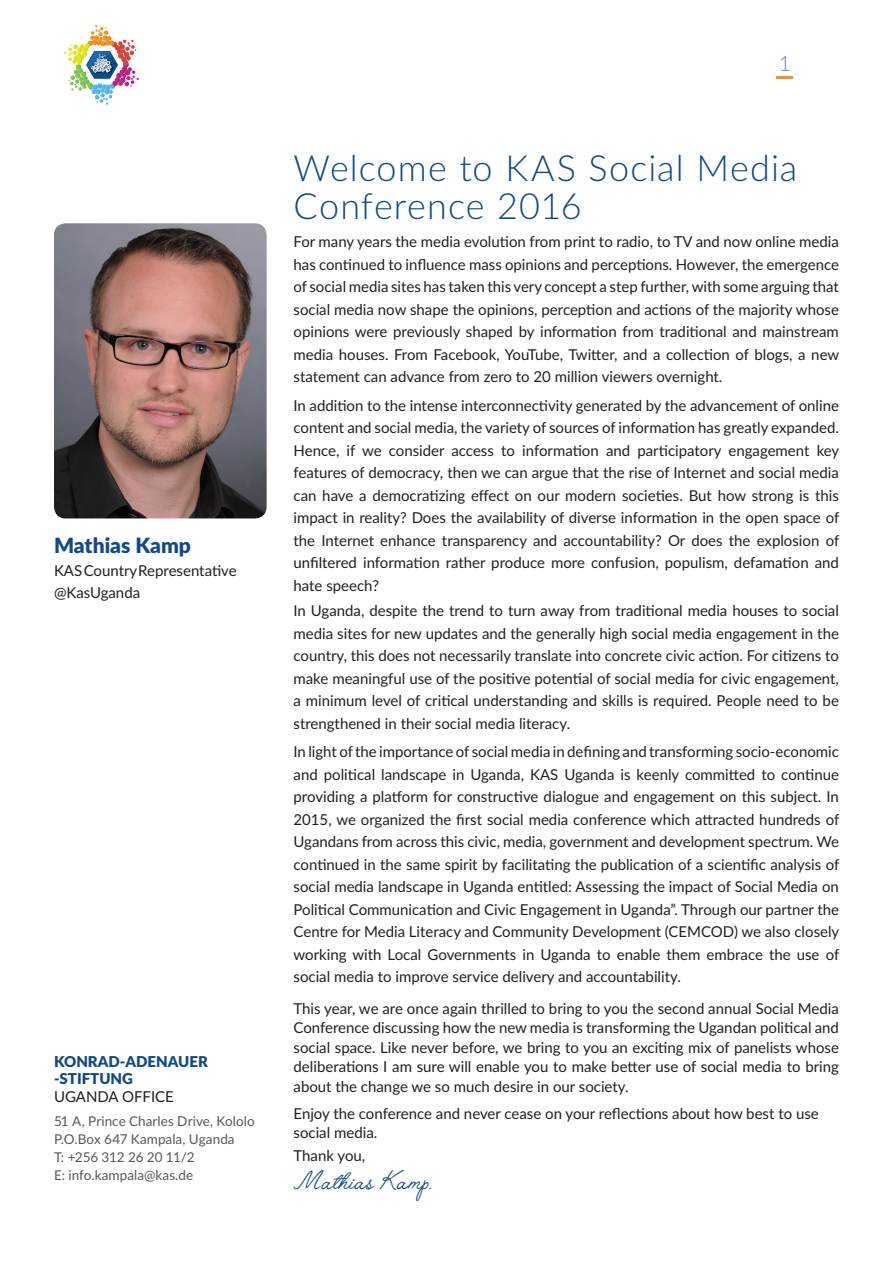
<style>
.page{position:relative;width:893px;height:1263px;background:#fff}
.page>*{position:absolute;margin:0;border:0;box-sizing:border-box;transform-origin:0 0}
.t1{font:300 36px/37.2px "Lato";letter-spacing:.03em;color:#0c4b87}
.t2{font:31.5px "Angelface";color:#114b85}
.t3{font:900 21px "Lato";color:#114b85}
.t4{font:300 21px "Lato";color:#727da8}
.t5{font:15px/22.5px "Lato";color:#231f20;text-align:justify}
.t6{font:900 15px/16.5px "Lato";color:#114b85}
.t7{font:13.5px/18px "Lato";letter-spacing:.005em;color:#57585a}
</style>
<div class="page">
<img style="left:64px;top:25px;width:75px;height:80px">
<img style="left:54px;top:223px;width:213px;height:295px">
<svg style="left:777px;top:77px;width:16px;height:2px"></svg>
<h3 class="t3" style="left:54px;top:530px;width:138px">Mathias Kamp</h3>
<p class="t5" style="left:54px;top:559px;width:184px">KAS Country Representative @KasUganda</p>
<p class="t6" style="left:54px;top:1053px;width:155px">KONRAD-ADENAUER -STIFTUNG</p>
<p class="t5" style="left:54px;top:1084px;width:121px">UGANDA OFFICE</p>
<p class="t7" style="left:54px;top:1111px;width:202px">51 A, Prince Charles Drive, Kololo<br>P.O.Box 647 Kampala, Uganda<br>T: +256 312 26 20 11/2<br>E: info.kampala@kas.de</p>
<h3 class="t4" style="left:779px;top:49px;width:14px">1</h3>
<h1 class="t1" style="left:294px;top:149px;width:505px">Welcome to KAS Social Media<br>Conference 2016</h1>
<p class="t5" style="left:294px;top:230px;width:547px">For many years the media evolution from print to radio, to TV and now online media has continued to influence mass opinions and perceptions. However, the emergence of social media sites has taken this very concept a step further, with some arguing that social media now shape the opinions, perception and actions of the majority whose opinions were previously shaped by information from traditional and mainstream media houses. From Facebook, YouTube, Twitter, and a collection of blogs, a new statement can advance from zero to 20 million viewers overnight.</p>
<p class="t5" style="left:294px;top:393px;width:547px">In addition to the intense interconnectivity generated by the advancement of online content and social media, the variety of sources of information has greatly expanded.<br>Hence, if we consider access to information and participatory engagement key features of democracy, then we can argue that the rise of Internet and social media can have a democratizing effect on our modern societies. But how strong is this impact in reality? Does the availability of diverse information in the open space of the Internet enhance transparency and accountability? Or does the explosion of unfiltered information rather produce more confusion, populism, defamation and hate speech?</p>
<p class="t5" style="left:294px;top:599px;width:547px">In Uganda, despite the trend to turn away from traditional media houses to social media sites for new updates and the generally high social media engagement in the country, this does not necessarily translate into concrete civic action. For citizens to make meaningful use of the positive potential of social media for civic engagement, a minimum level of critical understanding and skills is required. People need to be strengthened in their social media literacy.</p>
<p class="t5" style="left:294px;top:740px;width:547px">In light of the importance of social media in defining and transforming socio-economic and political landscape in Uganda, KAS Uganda is keenly committed to continue providing a platform for constructive dialogue and engagement on this subject. In 2015, we organized the first social media conference which attracted hundreds of Ugandans from across this civic, media, government and development spectrum. We continued in the same spirit by facilitating the publication of a scientific analysis of social media landscape in Uganda entitled: Assessing the impact of Social Media on Political Communication and Civic Engagement in Uganda”. Through our partner the Centre for Media Literacy and Community Development (CEMCOD) we also closely working with Local Governments in Uganda to enable them embrace the use of social media to improve service delivery and accountability.</p>
<p class="t5" style="left:294px;top:998px;width:547px;line-height:19.5px">This year, we are once again thrilled to bring to you the second annual Social Media Conference discussing how the new media is transforming the Ugandan political and social space. Like never before, we bring to you an exciting mix of panelists whose deliberations I am sure will enable you to make better use of social media to bring about the change we so much desire in our society.</p>
<p class="t5" style="left:294px;top:1103px;width:527px;line-height:19.5px">Enjoy the conference and never cease on your reflections about how best to use social media.</p>
<p class="t5" style="left:294px;top:1143px;width:73px">Thank you,</p>
<h2 class="t2" style="left:294px;top:1164px;width:139px">Mathias Kamp.</h2>
</div>
